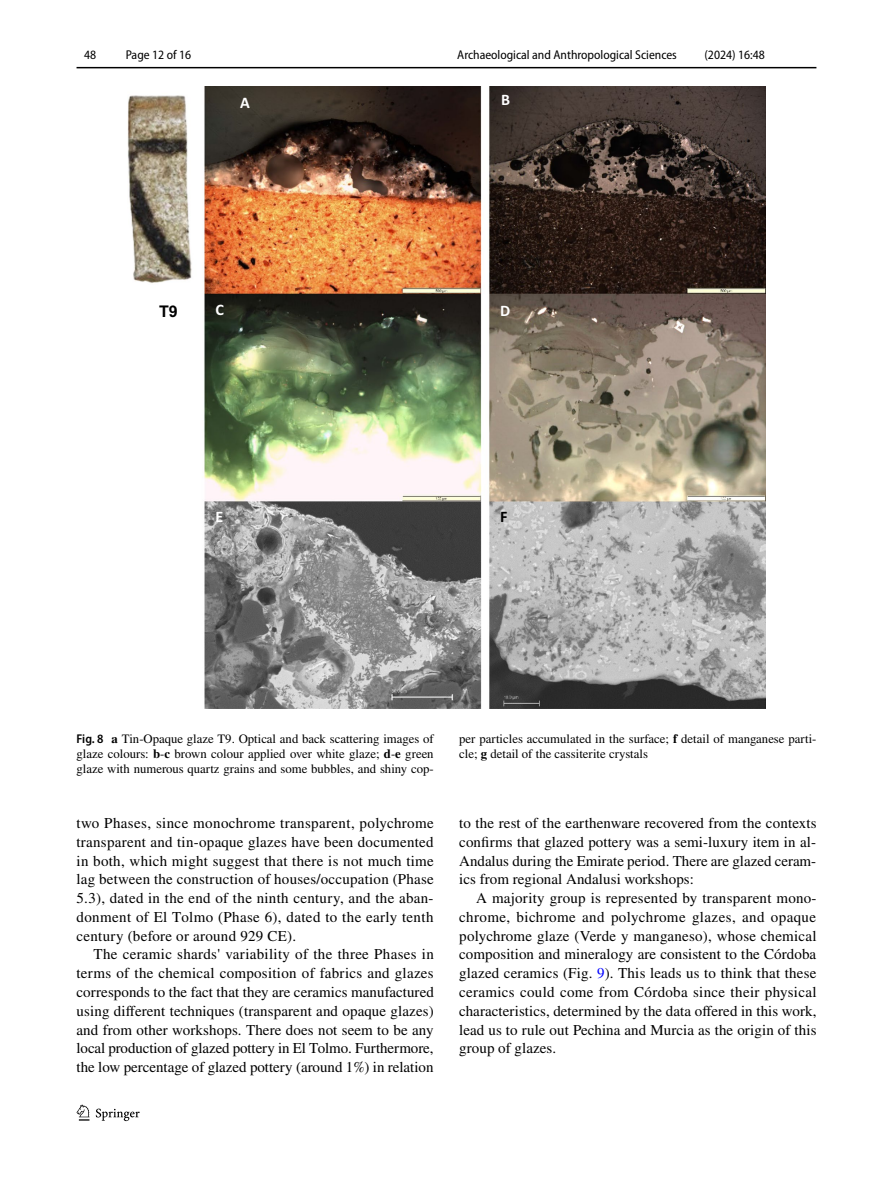
<style>
.page{position:relative;width:893px;height:1187px;background:#fff}
.page>*{position:absolute;margin:0;border:0;box-sizing:border-box;transform-origin:0 0}
.t1{font:16.05px "Calibri Bold 2";color:#fff}
.t2{font:700 16.05px "Arial";color:#000}
.t3{font:16.05px "Calibri Bold 2";color:#000}
.t4{font:15px/18.8px "STIX";letter-spacing:.005em;color:#000;text-align:justify}
.t5{font:12.75px/15px "STIX";color:#000;text-align:justify}
.t6{font:semi-condensed 12.75px "Myriad Pro";color:#000}
.s1{font-family:"Myriad Pro";font-weight:600;font-stretch:semi-condensed}
.s2{font-weight:700}
.s3{color:#00f}
</style>
<div class="page">
<hr style="left:77px;top:67px;width:739px;height:1px;background:#000">
<svg style="left:77px;top:1104px;width:12px;height:16px"></svg>
<svg style="left:96px;top:1108px;width:44px;height:12px"></svg>
<img style="left:127px;top:87px;width:638px;height:621px">
<p class="t6" style="left:84px;top:48px;width:14px">48</p>
<p class="t6" style="left:126px;top:48px;width:67px">Page 12 of 16</p>
<p class="t6" style="left:457px;top:48px;width:221px">Archaeological and Anthropological Sciences</p>
<p class="t6" style="left:704px;top:48px;width:62px">(2024) 16:48</p>
<p class="t1" style="left:240px;top:91px;width:11px">A</p>
<p class="t1" style="left:501px;top:89px;width:11px">B</p>
<p class="t2" style="left:159px;top:300px;width:20px">T9</p>
<p class="t1" style="left:215px;top:298px;width:10px">C</p>
<p class="t1" style="left:500px;top:300px;width:12px">D</p>
<p class="t1" style="left:215px;top:505px;width:9px">E</p>
<p class="t3" style="left:500px;top:505px;width:9px">F</p>
<p class="t5" style="left:77px;top:732px;width:359px"><span class="s1">Fig. 8</span> <span class="s2">a</span> Tin-Opaque glaze T9. Optical and back scattering images of glaze colours: <span class="s2">b</span>-<span class="s2">c</span> brown colour applied over white glaze; <span class="s2">d</span>-<span class="s2">e</span> green glaze with numerous quartz grains and some bubbles, and shiny cop-</p>
<p class="t5" style="left:459px;top:732px;width:359px">per particles accumulated in the surface; <span class="s2">f</span> detail of manganese parti&shy;cle; <span class="s2">g</span> detail of the cassiterite crystals</p>
<p class="t4" style="left:77px;top:814px;width:359px">two Phases, since monochrome transparent, polychrome transparent and tin-opaque glazes have been documented in both, which might suggest that there is not much time lag between the construction of houses/occupation (Phase 5.3), dated in the end of the ninth century, and the aban&shy;donment of El Tolmo (Phase 6), dated to the early tenth century (before or around 929 CE).</p>
<p class="t4" style="left:77px;top:946px;width:359px;text-indent:17px">The ceramic shards' variability of the three Phases in terms of the chemical composition of fabrics and glazes corresponds to the fact that they are ceramics manufactured using different techniques (transparent and opaque glazes) and from other workshops. There does not seem to be any local production of glazed pottery in El Tolmo. Furthermore, the low percentage of glazed pottery (around 1%) in relation</p>
<p class="t4" style="left:459px;top:814px;width:359px">to the rest of the earthenware recovered from the contexts confirms that glazed pottery was a semi-luxury item in al-Andalus during the Emirate period. There are glazed ceram&shy;ics from regional Andalusi workshops:</p>
<p class="t4" style="left:459px;top:889px;width:359px;text-indent:17px">A majority group is represented by transparent mono&shy;chrome, bichrome and polychrome glazes, and opaque polychrome glaze (Verde y manganeso), whose chemical composition and mineralogy are consistent to the Córdoba glazed ceramics (Fig. <span class="s3">9</span>). This leads us to think that these ceramics could come from Córdoba since their physical characteristics, determined by the data offered in this work, lead us to rule out Pechina and Murcia as the origin of this group of glazes.</p>
</div>
